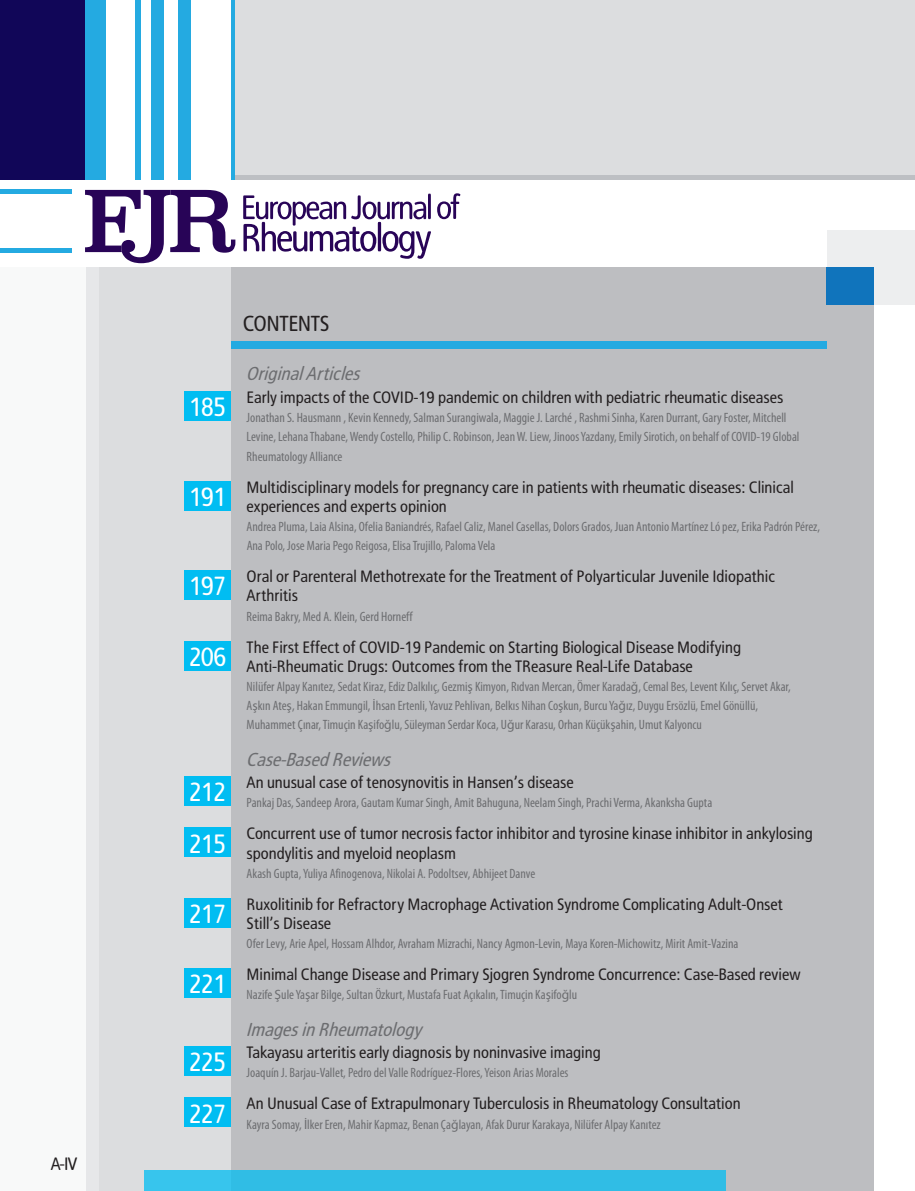
<style>
.page{position:relative;width:915px;height:1191px;background:#fff}
.page>*{position:absolute;margin:0;border:0;box-sizing:border-box;transform-origin:0 0}
.t1{font:26.25px "Rotokas";letter-spacing:-.04em;color:#fff}
.t2{font:21.75px "Rotokas";letter-spacing:-.02em;color:#231f20}
.t3{font:italic 18.75px "Rotokas";color:#6c6d70}
.t4{font:18px "Rotokas";color:#231f20}
.t5{font:16.5px/19.2px "Rotokas";color:#231f20}
.t6{font:condensed 13.5px/19.2px "Myriad Pro";color:#6c6d70}
.s1{font-stretch:normal}
</style>
<div class="page">
<div style="left:0;top:0;width:92px;height:179px;background:#110658"></div>
<div style="left:85px;top:0;width:20px;height:179px;background:#24aae1"></div>
<div style="left:135px;top:0;width:6px;height:179px;background:#24aae1"></div>
<div style="left:151px;top:0;width:12px;height:179px;background:#24aae1"></div>
<div style="left:178px;top:0;width:12px;height:179px;background:#24aae1"></div>
<hr style="left:231px;top:0;width:4px;height:179px;background:#24aae1">
<div style="left:235px;top:0;width:679px;height:179px;background:#dcdddf"></div>
<hr style="left:235px;top:175px;width:679px;height:4px;background:#bdbfc3">
<hr style="left:0;top:190px;width:71px;height:4px;background:#24aae1">
<hr style="left:0;top:248px;width:71px;height:4px;background:#24aae1">
<svg style="left:85px;top:190px;width:150px;height:73px"></svg>
<svg style="left:437px;top:193px;width:23px;height:26px"></svg>
<svg style="left:243px;top:194px;width:188px;height:65px"></svg>
<div style="left:826px;top:230px;width:88px;height:75px;background:#edeeef"></div>
<div style="left:86px;top:268px;width:145px;height:923px;background:#dcdddf"></div>
<div style="left:0;top:268px;width:99px;height:923px;background:#f2f3f4"></div>
<div style="left:231px;top:268px;width:642px;height:923px;background:#bdbec1"></div>
<div style="left:825px;top:268px;width:48px;height:37px;background:#1074bc"></div>
<div style="left:231px;top:342px;width:594px;height:7px;background:#24aae1"></div>
<div style="left:144px;top:1170px;width:581px;height:21px;background:#30bde5"></div>
<div style="left:184px;top:391px;width:47px;height:30px;background:#01bdf2"></div>
<div style="left:184px;top:481px;width:47px;height:29px;background:#01bdf2"></div>
<div style="left:184px;top:570px;width:47px;height:30px;background:#01bdf2"></div>
<div style="left:184px;top:641px;width:47px;height:29px;background:#01bdf2"></div>
<div style="left:184px;top:776px;width:47px;height:30px;background:#01bdf2"></div>
<div style="left:184px;top:827px;width:47px;height:30px;background:#01bdf2"></div>
<div style="left:184px;top:898px;width:47px;height:29px;background:#01bdf2"></div>
<div style="left:184px;top:968px;width:47px;height:30px;background:#01bdf2"></div>
<div style="left:184px;top:1046px;width:47px;height:30px;background:#01bdf2"></div>
<div style="left:184px;top:1097px;width:47px;height:30px;background:#01bdf2"></div>
<h3 class="t4" style="left:51px;top:1152px;width:28px">A-IV</h3>
<h2 class="t2" style="left:243px;top:310px;width:88px">CONTENTS</h2>
<h3 class="t3" style="left:246px;top:362px;width:121px">OriginalArticles</h3>
<h1 class="t1" style="left:189px;top:391px;width:39px">185</h1>
<p class="t5" style="left:246px;top:387px;width:538px">Early impacts of the COVID-19 pandemic on children with pediatric rheumatic diseases</p>
<p class="t6" style="left:246px;top:408px;width:554px">Jonathan S. Hausmann , Kevin Kennedy, Salman Surangiwala, Maggie J. Larché , Rashmi Sinha, Karen Durrant, Gary Foster, Mitchell<br>Levine, Lehana Thabane, Wendy Costello, Philip C. Robinson, Jean W. Liew, Jinoos Yazdany, Emily Sirotich, on behalf of COVID-19 Global<br>Rheumatology Alliance</p>
<h1 class="t1" style="left:189px;top:480px;width:39px">191</h1>
<p class="t5" style="left:246px;top:477px;width:548px">Multidisciplinary models for pregnancy care in patients with rheumatic diseases: Clinical experiences and experts opinion</p>
<p class="t6" style="left:246px;top:517px;width:574px">Andrea Pluma, Laia Alsina, Ofelia Baniandrés, Rafael Caliz, Manel Casellas, Dolors Grados, Juan Antonio Martínez Ló pez, Erika Padrón Pérez,<br>Ana Polo, Jose Maria Pego Reigosa, Elisa Trujillo, Paloma Vela</p>
<h1 class="t1" style="left:189px;top:570px;width:39px">197</h1>
<p class="t5" style="left:246px;top:566px;width:530px">Oral or Parenteral Methotrexate for the Treatment of Polyarticular Juvenile Idiopathic<br>Arthritis</p>
<p class="t6" style="left:246px;top:606px;width:167px">Reima Bakry, Med A. Klein, Gerd Horneff</p>
<h1 class="t1" style="left:189px;top:640px;width:39px">206</h1>
<p class="t5" style="left:246px;top:637px;width:495px">The First Effect of COVID-19 Pandemic on Starting Biological Disease Modifying<br>Anti-Rheumatic Drugs: Outcomes from the TReasure Real-Life Database</p>
<p class="t6" style="left:246px;top:677px;width:545px">Nilüfer Alpay Kanıtez, Sedat Kiraz, Ediz Dalkılıç, Gezmi<span class="s1">ş</span> Kimyon, Rıdvan Mercan, Ömer Karada<span class="s1">ğ</span>, Cemal Bes, Levent Kılıç, Servet Akar,<br>A<span class="s1">ş</span>kın Ate<span class="s1">ş</span>, Hakan Emmungil, <span class="s1">İ</span>hsan Ertenli, Yavuz Pehlivan, Belkıs Nihan Co<span class="s1">ş</span>kun, Burcu Ya<span class="s1">ğ</span>ız, Duygu Ersözlü, Emel Gönüllü,<br>Muhammet Çınar, Timuçin Ka<span class="s1">ş</span>ifo<span class="s1">ğ</span>lu, Süleyman Serdar Koca, U<span class="s1">ğ</span>ur Karasu, Orhan Küçük<span class="s1">ş</span>ahin, Umut Kalyoncu</p>
<h3 class="t3" style="left:246px;top:747px;width:151px">Case-BasedReviews</h3>
<h1 class="t1" style="left:189px;top:776px;width:39px">212</h1>
<p class="t5" style="left:246px;top:772px;width:328px">An unusual case of tenosynovitis in Hansen’s disease</p>
<p class="t6" style="left:246px;top:793px;width:467px">Pankaj Das, Sandeep Arora, Gautam Kumar Singh, Amit Bahuguna, Neelam Singh, Prachi Verma, Akanksha Gupta</p>
<h1 class="t1" style="left:189px;top:827px;width:39px">215</h1>
<p class="t5" style="left:246px;top:823px;width:567px">Concurrent use of tumor necrosis factor inhibitor and tyrosine kinase inhibitor in ankylosing spondylitis and myeloid neoplasm</p>
<p class="t6" style="left:246px;top:863px;width:290px">Akash Gupta, Yuliya Afinogenova, Nikolai A. Podoltsev, Abhijeet Danve</p>
<h1 class="t1" style="left:189px;top:897px;width:39px">217</h1>
<p class="t5" style="left:246px;top:894px;width:537px">Ruxolitinib for Refractory Macrophage Activation Syndrome Complicating Adult-Onset<br>Still’s Disease</p>
<p class="t6" style="left:246px;top:934px;width:493px">Ofer Levy, Arie Apel, Hossam Alhdor, Avraham Mizrachi, Nancy Agmon-Levin, Maya Koren-Michowitz, Mirit Amit-Vazina</p>
<h1 class="t1" style="left:189px;top:968px;width:39px">221</h1>
<p class="t5" style="left:246px;top:964px;width:555px">Minimal Change Disease and Primary Sjogren Syndrome Concurrence: Case-Based review</p>
<p class="t6" style="left:246px;top:985px;width:332px">Nazife <span class="s1">Ş</span>ule Ya<span class="s1">ş</span>ar Bilge, Sultan Özkurt, Mustafa Fuat Açıkalın, Timuçin Ka<span class="s1">ş</span>ifo<span class="s1">ğ</span>lu</p>
<h3 class="t3" style="left:246px;top:1017px;width:182px">ImagesinRheumatology</h3>
<h1 class="t1" style="left:189px;top:1046px;width:39px">225</h1>
<p class="t5" style="left:246px;top:1042px;width:355px">Takayasu arteritis early diagnosis by noninvasive imaging</p>
<p class="t6" style="left:246px;top:1063px;width:323px">Joaquín J. Barjau-Vallet, Pedro del Valle Rodríguez-Flores, Yeison Arias Morales</p>
<h1 class="t1" style="left:189px;top:1097px;width:39px">227</h1>
<p class="t5" style="left:246px;top:1093px;width:495px">An Unusual Case of Extrapulmonary Tuberculosis in Rheumatology Consultation</p>
<p class="t6" style="left:246px;top:1114px;width:415px">Kayra Somay, <span class="s1">İ</span>lker Eren, Mahir Kapmaz, Benan Ça<span class="s1">ğ</span>layan, Afak Durur Karakaya, Nilüfer Alpay Kanıtez</p>
</div>
